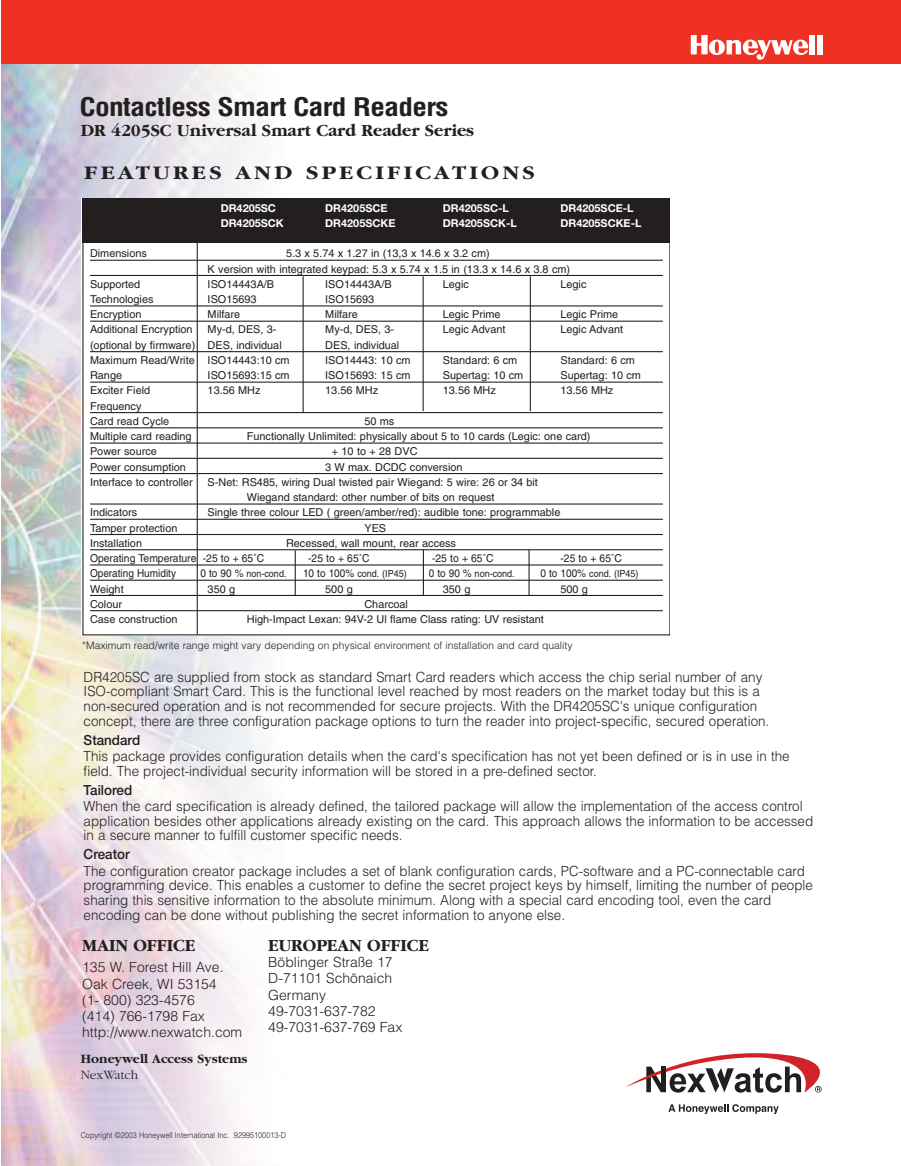
<style>
.page{position:relative;width:901px;height:1166px;background:#fff}
.page>*{position:absolute;margin:0;border:0;box-sizing:border-box;transform-origin:0 0}
.t1{font:700 condensed 25.05px "Helvetica";letter-spacing:-.025em;color:#231f1f;scale:1.18 1}
.t2{font:700 19.95px "Garamond";letter-spacing:.14em;color:#231f1f;scale:1.18 1}
.t3{font:700 17.7px "Garamond";color:#231f1f}
.t4{font:300 13.95px/14.7px "Helvetica";color:#231f1f;scale:.96 1}
.t5{font:300 13.95px/16.2px "Helvetica";color:#231f1f}
.t6{font:500 13.95px "Helvetica Neue";color:#231f1f;scale:.96 1}
.t7{font:700 13.2px "Garamond";color:#231f1f}
.t8{font:300 13.2px "Garamond";color:#231f1f}
.t9{font:10.95px/15.3px "Helvetica";color:#231f1f;text-align:center}
.t10{font:700 10.95px "Helvetica Neue";color:#fff}
.t11{font:10.95px "Helvetica";color:#231f1f;scale:.95 1}
.t12{font:10.95px "Helvetica";color:#231f1f;scale:.92 1}
.t13{font:300 10.35px "Helvetica";color:#231f1f}
.t14{font:9.75px "Helvetica";color:#231f1f;scale:.92 1}
.t15{font:300 8.1px "Helvetica";color:#231f1f;scale:.9 1}
.s1{font-size:10.95px}
</style>
<div class="page">
<img style="left:1px;top:64px;width:821px;height:1100px">
<div style="left:1px;top:0;width:899px;height:64px;background:#ee3123"></div>
<div style="left:809px;top:35px;width:5px;height:19px;background:#fff"></div>
<div style="left:816px;top:35px;width:6px;height:19px;background:#fff"></div>
<svg style="left:690px;top:35px;width:117px;height:25px"></svg>
<svg style="left:625px;top:1053px;width:196px;height:39px"></svg>
<svg style="left:668px;top:1104px;width:110px;height:9px"></svg>
<svg style="left:82px;top:199px;width:587px;height:436px"></svg>
<hr style="left:197px;top:241px;width:1px;height:393px;background:#231f1f">
<hr style="left:302px;top:276px;width:1px;height:136px;background:#231f1f">
<hr style="left:422px;top:276px;width:1px;height:135px;background:#231f1f">
<hr style="left:529px;top:276px;width:1px;height:135px;background:#231f1f">
<hr style="left:294px;top:550px;width:1px;height:45px;background:#231f1f">
<hr style="left:422px;top:549px;width:1px;height:46px;background:#231f1f">
<hr style="left:528px;top:550px;width:1px;height:45px;background:#231f1f">
<h1 class="t1" style="left:79px;top:98px;width:314px">Contactless Smart Card Readers</h1>
<p class="t3" style="left:81px;top:123px;width:395px">DR 4205SC Universal Smart Card Reader Series</p>
<h2 class="t2" style="left:84px;top:165px;width:383px">FEATURES AND SPECIFICATIONS</h2>
<p class="t10" style="left:220px;top:204px;width:57px">DR4205SC</p>
<p class="t10" style="left:325px;top:204px;width:64px">DR4205SCE</p>
<p class="t10" style="left:442px;top:204px;width:68px">DR4205SC-L</p>
<p class="t10" style="left:560px;top:204px;width:75px">DR4205SCE-L</p>
<p class="t10" style="left:220px;top:219px;width:65px">DR4205SCK</p>
<p class="t10" style="left:325px;top:219px;width:72px">DR4205SCKE</p>
<p class="t10" style="left:442px;top:219px;width:75px">DR4205SCK-L</p>
<p class="t10" style="left:560px;top:219px;width:82px">DR4205SCKE-L</p>
<p class="t9" style="left:90px;top:247px;width:58px">Dimensions</p>
<p class="t9" style="left:207px;top:247px;width:364px">5.3 x 5.74 x 1.27 in (13,3 x 14.6 x 3.2 cm)<br>K version with integrated keypad: 5.3 x 5.74 x 1.5 in (13.3 x 14.6 x 3.8 cm)</p>
<p class="t9" style="left:90px;top:277px;width:52px">Supported</p>
<p class="t9" style="left:207px;top:277px;width:68px">ISO14443A/B</p>
<p class="t9" style="left:325px;top:277px;width:68px">ISO14443A/B</p>
<p class="t9" style="left:442px;top:277px;width:27px">Legic</p>
<p class="t9" style="left:560px;top:277px;width:27px">Legic</p>
<p class="t9" style="left:90px;top:292px;width:65px">Technologies</p>
<p class="t9" style="left:207px;top:292px;width:50px">ISO15693</p>
<p class="t9" style="left:325px;top:292px;width:50px">ISO15693</p>
<p class="t9" style="left:90px;top:308px;width:53px">Encryption</p>
<p class="t9" style="left:207px;top:308px;width:34px">Milfare</p>
<p class="t9" style="left:325px;top:308px;width:34px">Milfare</p>
<p class="t9" style="left:442px;top:308px;width:59px">Legic Prime</p>
<p class="t9" style="left:560px;top:308px;width:59px">Legic Prime</p>
<p class="t9" style="left:90px;top:323px;width:104px">Additional Encryption</p>
<p class="t9" style="left:207px;top:323px;width:70px">My-d, DES, 3-</p>
<p class="t9" style="left:325px;top:323px;width:70px">My-d, DES, 3-</p>
<p class="t9" style="left:442px;top:323px;width:64px">Legic Advant</p>
<p class="t9" style="left:560px;top:323px;width:64px">Legic Advant</p>
<p class="t9" style="left:90px;top:338px;width:193px">(optional by firmware) DES, individual</p>
<p class="t9" style="left:325px;top:338px;width:76px">DES, individual</p>
<p class="t9" style="left:90px;top:353px;width:201px">Maximum Read/Write ISO14443:10 cm</p>
<p class="t9" style="left:325px;top:353px;width:87px">ISO14443: 10 cm</p>
<p class="t9" style="left:442px;top:353px;width:76px">Standard: 6 cm</p>
<p class="t9" style="left:560px;top:353px;width:76px">Standard: 6 cm</p>
<p class="t9" style="left:90px;top:369px;width:34px">Range</p>
<p class="t9" style="left:207px;top:369px;width:83px">ISO15693:15 cm</p>
<p class="t9" style="left:325px;top:369px;width:87px">ISO15693: 15 cm</p>
<p class="t9" style="left:442px;top:369px;width:82px">Supertag: 10 cm</p>
<p class="t9" style="left:560px;top:369px;width:82px">Supertag: 10 cm</p>
<p class="t9" style="left:90px;top:384px;width:62px">Exciter Field</p>
<p class="t9" style="left:207px;top:384px;width:54px">13.56 MHz</p>
<p class="t9" style="left:325px;top:384px;width:54px">13.56 MHz</p>
<p class="t9" style="left:442px;top:384px;width:54px">13.56 MHz</p>
<p class="t9" style="left:560px;top:384px;width:54px">13.56 MHz</p>
<p class="t9" style="left:90px;top:399px;width:81px;text-align:left">Frequency<br>Card read Cycle</p>
<p class="t9" style="left:364px;top:414px;width:31px">50 ms</p>
<p class="t9" style="left:90px;top:429px;width:103px">Multiple card reading</p>
<p class="t9" style="left:247px;top:429px;width:345px">Functionally Unlimited: physically about 5 to 10 cards (Legic: one card)</p>
<p class="t9" style="left:90px;top:445px;width:68px">Power source</p>
<p class="t9" style="left:332px;top:445px;width:87px">+ 10 to + 28 DVC</p>
<p class="t9" style="left:90px;top:460px;width:97px">Power consumption</p>
<p class="t9" style="left:325px;top:460px;width:139px">3 W max. DCDC conversion</p>
<p class="t9" style="left:90px;top:475px;width:104px">Interface to controller</p>
<p class="t9" style="left:207px;top:475px;width:332px">S-Net: RS485, wiring Dual twisted pair Wiegand: 5 wire: 26 or 34 bit<br>Wiegand standard: other number of bits on request</p>
<p class="t9" style="left:90px;top:506px;width:49px">Indicators</p>
<p class="t9" style="left:207px;top:506px;width:354px">Single three colour LED ( green/amber/red): audible tone: programmable</p>
<p class="t9" style="left:90px;top:521px;width:89px">Tamper protection</p>
<p class="t9" style="left:364px;top:521px;width:23px">YES</p>
<p class="t9" style="left:90px;top:536px;width:53px">Installation</p>
<p class="t9" style="left:286px;top:536px;width:171px">Recessed, wall mount, rear access</p>
<p class="t11" style="left:90px;top:554px;width:185px">Operating Temperature -25 to + 65˚C</p>
<p class="t11" style="left:308px;top:554px;width:66px">-25 to + 65˚C</p>
<p class="t11" style="left:432px;top:554px;width:66px">-25 to + 65˚C</p>
<p class="t11" style="left:560px;top:554px;width:66px">-25 to + 65˚C</p>
<p class="t12" style="left:90px;top:569px;width:95px">Operating Humidity</p>
<p class="t14" style="left:200px;top:570px;width:95px"><span class="s1">0 to 90 %</span> non-cond.</p>
<p class="t14" style="left:303px;top:570px;width:114px"><span class="s1">10 to 100%</span> cond. (IP45)</p>
<p class="t14" style="left:428px;top:570px;width:95px"><span class="s1">0 to 90 %</span> non-cond.</p>
<p class="t14" style="left:540px;top:570px;width:108px"><span class="s1">0 to 100%</span> cond. (IP45)</p>
<p class="t9" style="left:90px;top:582px;width:35px">Weight</p>
<p class="t9" style="left:207px;top:582px;width:29px">350 g</p>
<p class="t9" style="left:325px;top:582px;width:29px">500 g</p>
<p class="t9" style="left:442px;top:582px;width:29px">350 g</p>
<p class="t9" style="left:560px;top:582px;width:29px">500 g</p>
<p class="t9" style="left:90px;top:597px;width:34px">Colour</p>
<p class="t9" style="left:364px;top:597px;width:45px">Charcoal</p>
<p class="t9" style="left:90px;top:612px;width:89px">Case construction</p>
<p class="t9" style="left:247px;top:612px;width:298px">High-Impact Lexan: 94V-2 Ul flame Class rating: UV resistant</p>
<p class="t13" style="left:82px;top:641px;width:491px">*Maximum read/write range might vary depending on physical environment of installation and card quality</p>
<p class="t4" style="left:84px;top:670px;width:715px">DR4205SC are supplied from stock as standard Smart Card readers which access the chip serial number of any ISO-compliant Smart Card. This is the functional level reached by most readers on the market today but this is a non-secured operation and is not recommended for secure projects. With the DR4205SC's unique configuration concept, there are three configuration package options to turn the reader into project-specific, secured operation.</p>
<p class="t6" style="left:84px;top:734px;width:60px">Standard</p>
<p class="t4" style="left:84px;top:750px;width:736px">This package provides configuration details when the card's specification has not yet been defined or is in use in the field. The project-individual security information will be stored in a pre-defined sector.</p>
<p class="t6" style="left:84px;top:784px;width:52px">Tailored</p>
<p class="t4" style="left:84px;top:800px;width:761px">When the card specification is already defined, the tailored package will allow the implementation of the access control application besides other applications already existing on the card. This approach allows the information to be accessed in a secure manner to fulfill customer specific needs.</p>
<p class="t6" style="left:84px;top:849px;width:50px">Creator</p>
<p class="t4" style="left:84px;top:864px;width:760px">The configuration creator package includes a set of blank configuration cards, PC-software and a PC-connectable card programming device. This enables a customer to define the secret project keys by himself, limiting the number of people sharing this sensitive information to the absolute minimum. Along with a special card encoding tool, even the card encoding can be done without publishing the secret information to anyone else.</p>
<p class="t3" style="left:82px;top:938px;width:115px">MAIN OFFICE</p>
<p class="t5" style="left:82px;top:960px;width:161px">135 W. Forest Hill Ave.<br>Oak Creek, WI 53154<br>(1- 800) 323-4576<br>(414) 766-1798 Fax http://www.nexwatch.com</p>
<p class="t3" style="left:268px;top:938px;width:162px">EUROPEAN OFFICE</p>
<p class="t5" style="left:268px;top:955px;width:135px">Böblinger Straße 17<br>D-71101 Schönaich<br>Germany<br>49-7031-637-782<br>49-7031-637-769 Fax</p>
<p class="t7" style="left:81px;top:1053px;width:168px">Honeywell Access Systems</p>
<p class="t8" style="left:81px;top:1069px;width:59px">NexWatch</p>
<p class="t15" style="left:81px;top:1132px;width:230px">Copyright ©2003 Honeywell International Inc. 92995100013-D</p>
</div>
